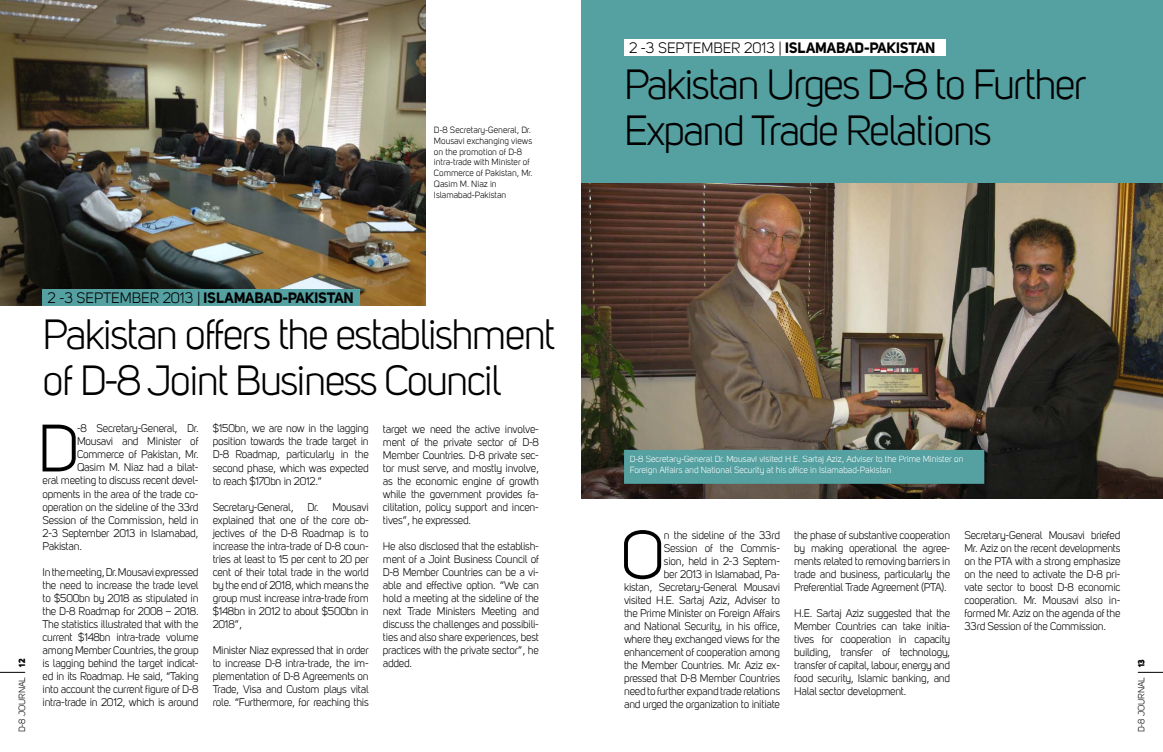
<style>
.page{position:relative;width:1163px;height:752px;background:#fff}
.page>*{position:absolute;margin:0;border:0;box-sizing:border-box;transform-origin:0 0}
.t1{font:66.1px "Uni Sans";color:#000}
.t2{font:42px/46px "Uni Sans";letter-spacing:-.04em;color:#000}
.t3{font:700 15px "Uni Sans";letter-spacing:.02em;color:#000}
.t4{font:15px "Uni Sans";color:#000}
.t5{font:11px/13px "Uni Sans";letter-spacing:-.02em;color:#000;text-align:justify}
.t6{font:9px/10.8px "Uni Sans";color:#000}
.t7{font:9px/10.8px "Uni Sans";color:#fff}
.s1{font-weight:400}
.s2{font-weight:800}
</style>
<div class="page">
<svg style="left:0;top:671px;width:25px;height:1px"></svg>
<svg style="left:1138px;top:671px;width:24px;height:1px"></svg>
<img style="left:0;top:0;width:425px;height:306px">
<div style="left:43px;top:289px;width:317px;height:17px;background:#55a0a1"></div>
<div style="left:581px;top:0;width:581px;height:183px;background:#55a0a1"></div>
<div style="left:624px;top:39px;width:321px;height:16px;background:#fff"></div>
<img style="left:581px;top:183px;width:581px;height:314px">
<div style="left:626px;top:452px;width:355px;height:28px;background:#55a0a1"></div>
<div style="left:624px;top:449px;width:360px;height:34px;border:6px solid #55a0a1"></div>
<h3 class="t4" style="left:48px;top:289px;width:48px">2 -3 September</h3>
<h3 class="t3" style="left:163px;top:288px;width:73px"><span class="s1">2013 |</span> ISLAMA</h3>
<h3 class="t3" style="left:255px;top:288px;width:69px">BAD-PAKISTA</h3>
<h3 class="t3" style="left:344px;top:288px;width:12px">N</h3>
<p class="t6" style="left:434px;top:124px;width:100px">D-8 Secretary-General, Dr.<br>Mousavi exchanging views on the promotion of D-8 intra-trade with Minister of<br>Commerce of Pakistan, Mr.<br>Qasim M. Niaz in<br>Islamabad-Pakistan</p>
<h2 class="t2" style="left:43px;top:311px;width:514px">Pakistan offers the establishment of D-8 Joint Business Council</h2>
<h3 class="t4" style="left:629px;top:39px;width:48px">2 -3 September</h3>
<h3 class="t3" style="left:744px;top:38px;width:73px"><span class="s1">2013 |</span> ISLAMA</h3>
<h3 class="t3" style="left:836px;top:38px;width:69px">BAD-PAKISTA</h3>
<h3 class="t3" style="left:925px;top:38px;width:12px">N</h3>
<h2 class="t2" style="left:624px;top:61px;width:464px">Pakistan Urges D-8 to Further<br>Expand Trade Relations</h2>
<p class="t5" style="left:213px;top:422px;width:157px">$150bn, we are now in the lagging position towards the trade target in D-8 Roadmap, particularly in the second phase, which was expected to reach $170bn in 2012.”</p>
<p class="t5" style="left:213px;top:500px;width:157px">Secretary-General, Dr. Mousavi explained that one of the core ob&shy;jectives of the D-8 Roadmap is to increase the intra-trade of D-8 coun&shy;tries at least to 15 per cent to 20 per cent of their total trade in the world by the end of 2018, which means the group must increase intra-trade from $148bn in 2012 to about $500bn in 2018”,</p>
<p class="t5" style="left:213px;top:643px;width:157px">Minister Niaz expressed that in order to increase D-8 intra-trade, the im&shy;plementation of D-8 Agreements on Trade, Visa and Custom plays vital role. “Furthermore, for reaching this</p>
<h1 class="t1" style="left:37px;top:410px;width:42px">D</h1>
<p class="t5" style="left:77px;top:422px;width:123px">-8 Secretary-General, Dr.</p>
<p class="t5" style="left:383px;top:422px;width:157px">target we need the active involve&shy;ment of the private sector of D-8<br>Member Countries. D-8 private sec&shy;tor must serve, and mostly involve, as the economic engine of growth while the government provides fa&shy;cilitation, policy support and incen&shy;tives”, he expressed.</p>
<p class="t5" style="left:383px;top:539px;width:157px">He also disclosed that the establish&shy;ment of a Joint Business Council of D-8 Member Countries can be a vi&shy;able and effective option. “We can hold a meeting at the sideline of the next Trade Ministers Meeting and discuss the challenges and possibili&shy;ties and also share experiences, best practices with the private sector”, he added.</p>
<p class="t5" style="left:77px;top:435px;width:123px">Mousavi and Minister of</p>
<p class="t5" style="left:77px;top:448px;width:123px">Commerce of Pakistan, Mr.</p>
<p class="t5" style="left:77px;top:461px;width:123px">Qasim M. Niaz had a bilat-</p>
<p class="t5" style="left:43px;top:474px;width:157px">eral meeting to discuss recent devel-</p>
<p class="t5" style="left:43px;top:487px;width:157px">opments in the area of the trade co-</p>
<p class="t5" style="left:43px;top:500px;width:157px">operation on the sideline of the 33rd</p>
<p class="t5" style="left:43px;top:513px;width:157px">Session of the Commission, held in</p>
<p class="t5" style="left:43px;top:526px;width:157px">2-3 September 2013 in Islamabad,</p>
<p class="t5" style="left:43px;top:539px;width:41px">Pakistan.</p>
<p class="t5" style="left:43px;top:565px;width:157px">In the meeting, Dr. Mousavi expressed the need to increase the trade level to $500bn by 2018 as stipulated in the D-8 Roadmap for 2008 – 2018.<br>The statistics illustrated that with the current $148bn intra-trade volume among Member Countries, the group is lagging behind the target indicat&shy;ed in its Roadmap. He said, “Taking into account the current figure of D-8 intra-trade in 2012, which is around</p>
<p class="t7" style="left:629px;top:453px;width:335px">D-8 Secretary-General Dr. Mousavi visited H.E. Sartaj Aziz, Adviser to the Prime Minister on<br>Foreign Affairs and National Security at his office in Islamabad-Pakistan</p>
<h1 class="t1" style="left:620px;top:517px;width:47px">O</h1>
<p class="t5" style="left:624px;top:528px;width:157px;text-align:right">n the sideline of the 33rd<br>Session of the Commis-<br>sion, held in 2-3 Septem-<br>ber 2013 in Islamabad, Pa-<br>kistan, Secretary-General Mousavi visited H.E. Sartaj Aziz, Adviser to the Prime Minister on Foreign Affairs and National Security, in his office, where they exchanged views for the enhancement of cooperation among the Member Countries. Mr. Aziz ex&shy;pressed that D-8 Member Countries need to further expand trade relations and urged the organization to initiate</p>
<p class="t5" style="left:794px;top:528px;width:157px">the phase of substantive cooperation by making operational the agree&shy;ments related to removing barriers in trade and business, particularly the Preferential Trade Agreement (PTA).</p>
<p class="t5" style="left:964px;top:528px;width:157px">Secretary-General Mousavi briefed Mr. Aziz on the recent developments on the PTA with a strong emphasize on the need to activate the D-8 pri&shy;vate sector to boost D-8 economic cooperation. Mr. Mousavi also in&shy;formed Mr. Aziz on the agenda of the 33rd Session of the Commission.</p>
<p class="t5" style="left:794px;top:606px;width:157px">H.E. Sartaj Aziz suggested that the Member Countries can take initia&shy;tives for cooperation in capacity building, transfer of technology, transfer of capital, labour, energy and food security, Islamic banking, and Halal sector development.</p>
<p class="t6" style="left:17px;top:731px;width:75px;rotate:-90deg">D-8 JOURNAL <span class="s2">12</span></p>
<p class="t6" style="left:1135px;top:731px;width:75px;rotate:-90deg">D-8 JOURNAL <span class="s2">13</span></p>
</div>
